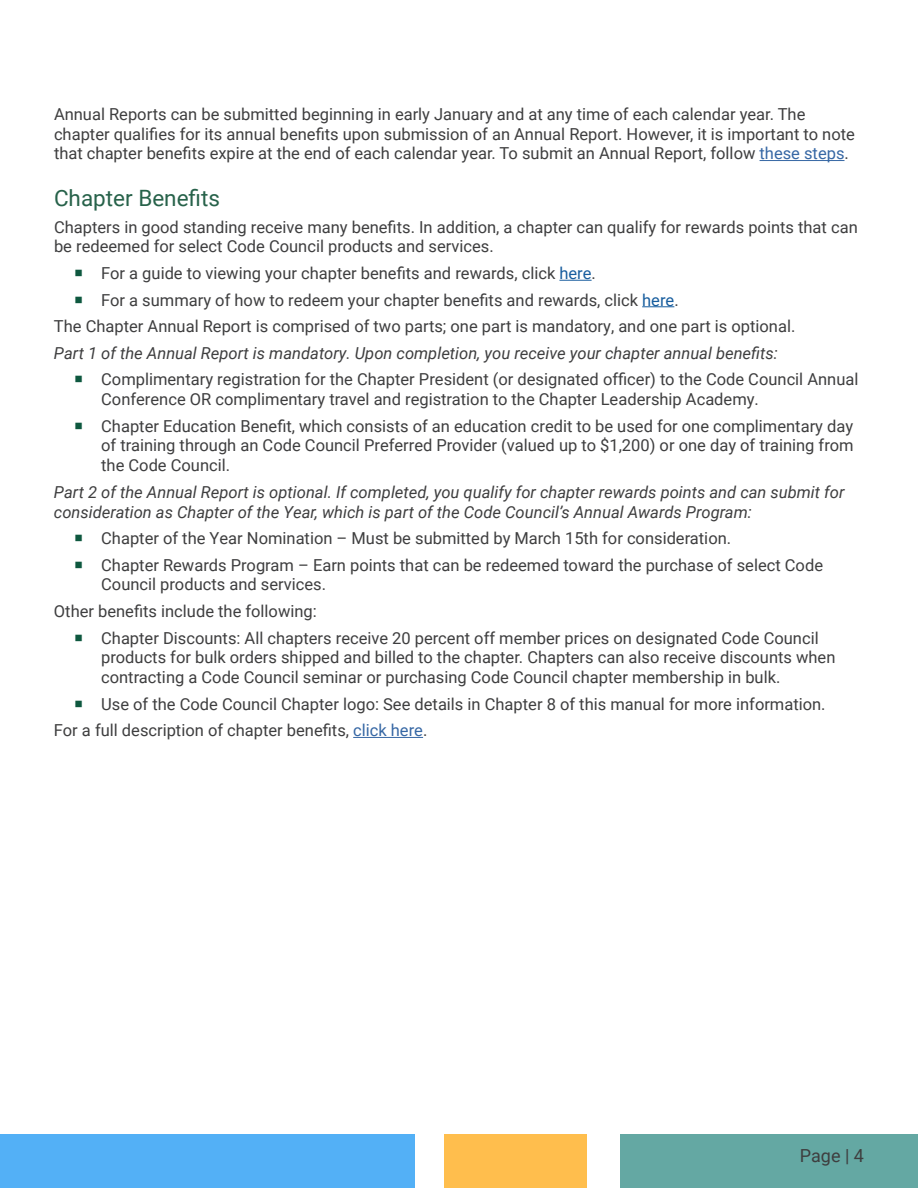
<style>
.page{position:relative;width:918px;height:1188px;background:#fff}
.page>*{position:absolute;margin:0;border:0;box-sizing:border-box;transform-origin:0 0}
.t1{font:22.5px "Roboto";color:#27624a}
.t2{font:18px "Roboto";color:#3e3e3f}
.t3{font:16.5px/19.8px "Roboto";color:#3e3e3f}
.t4{font:italic 16.5px/19.8px "Roboto";color:#3e3e3f}
.s1{color:#3667a4}
.s2{color:#175d9e}
</style>
<div class="page">
<div style="left:0;top:1134px;width:415px;height:54px;background:#53b0f6"></div>
<div style="left:444px;top:1134px;width:142px;height:54px;background:#ffbe4d"></div>
<div style="left:621px;top:1134px;width:297px;height:54px;background:#64a8a3"></div>
<hr style="left:760px;top:160px;width:85px;height:1px;background:#3667a4">
<hr style="left:559px;top:280px;width:33px;height:1px;background:#175d9e">
<hr style="left:642px;top:306px;width:32px;height:1px;background:#175d9e">
<hr style="left:353px;top:737px;width:70px;height:1px;background:#3667a4">
<p class="t3" style="left:54px;top:103px;width:802px">Annual Reports can be submitted beginning in early January and at any time of each calendar year. The chapter qualifies for its annual benefits upon submission of an Annual Report. However, it is important to note that chapter benefits expire at the end of each calendar year. To submit an Annual Report, follow <span class="s1">these steps</span>.</p>
<h1 class="t1" style="left:54px;top:182px;width:168px">Chapter Benefits</h1>
<p class="t3" style="left:54px;top:216px;width:805px">Chapters in good standing receive many benefits. In addition, a chapter can qualify for rewards points that can be redeemed for select Code Council products and services.</p>
<p class="t3" style="left:101px;top:263px;width:496px">For a guide to viewing your chapter benefits and rewards, click <span class="s2">here</span>.</p>
<p class="t3" style="left:101px;top:289px;width:579px">For a summary of how to redeem your chapter benefits and rewards, click <span class="s2">here</span>.</p>
<p class="t3" style="left:54px;top:316px;width:743px">The Chapter Annual Report is comprised of two parts; one part is mandatory, and one part is optional.</p>
<p class="t4" style="left:54px;top:342px;width:725px">Part 1 of the Annual Report is mandatory. Upon completion, you receive your chapter annual benefits:</p>
<p class="t3" style="left:101px;top:369px;width:759px">Complimentary registration for the Chapter President (or designated officer) to the Code Council Annual<br>Conference OR complimentary travel and registration to the Chapter Leadership Academy.</p>
<p class="t3" style="left:101px;top:415px;width:754px;text-align:justify">Chapter Education Benefit, which consists of an education credit to be used for one complimentary day of training through an Code Council Preferred Provider (valued up to $1,200) or one day of training from the Code Council.</p>
<p class="t4" style="left:54px;top:481px;width:792px">Part 2 of the Annual Report is optional. If completed, you qualify for chapter rewards points and can submit for consideration as Chapter of the Year, which is part of the Code Council’s Annual Awards Program:</p>
<p class="t3" style="left:101px;top:524px;width:723px;line-height:26.5px">Chapter of the Year Nomination – Must be submitted by March 15th for consideration.<br>Chapter Rewards Program – Earn points that can be redeemed toward the purchase of select Code</p>
<p class="t3" style="left:101px;top:574px;width:226px">Council products and services.</p>
<p class="t3" style="left:54px;top:601px;width:264px">Other benefits include the following:</p>
<p class="t3" style="left:101px;top:627px;width:719px">Chapter Discounts: All chapters receive 20 percent off member prices on designated Code Council</p>
<p class="t3" style="left:101px;top:647px;width:736px">products for bulk orders shipped and billed to the chapter. Chapters can also receive discounts when contracting a Code Council seminar or purchasing Code Council chapter membership in bulk.</p>
<p class="t3" style="left:54px;top:690px;width:773px;line-height:26.5px;text-indent:47px">Use of the Code Council Chapter logo: See details in Chapter 8 of this manual for more information.<br>For a full description of chapter benefits, <span class="s1">click here</span>.</p>
<p class="t2" style="left:800px;top:1142px;width:66px">Page | 4</p>
</div>
